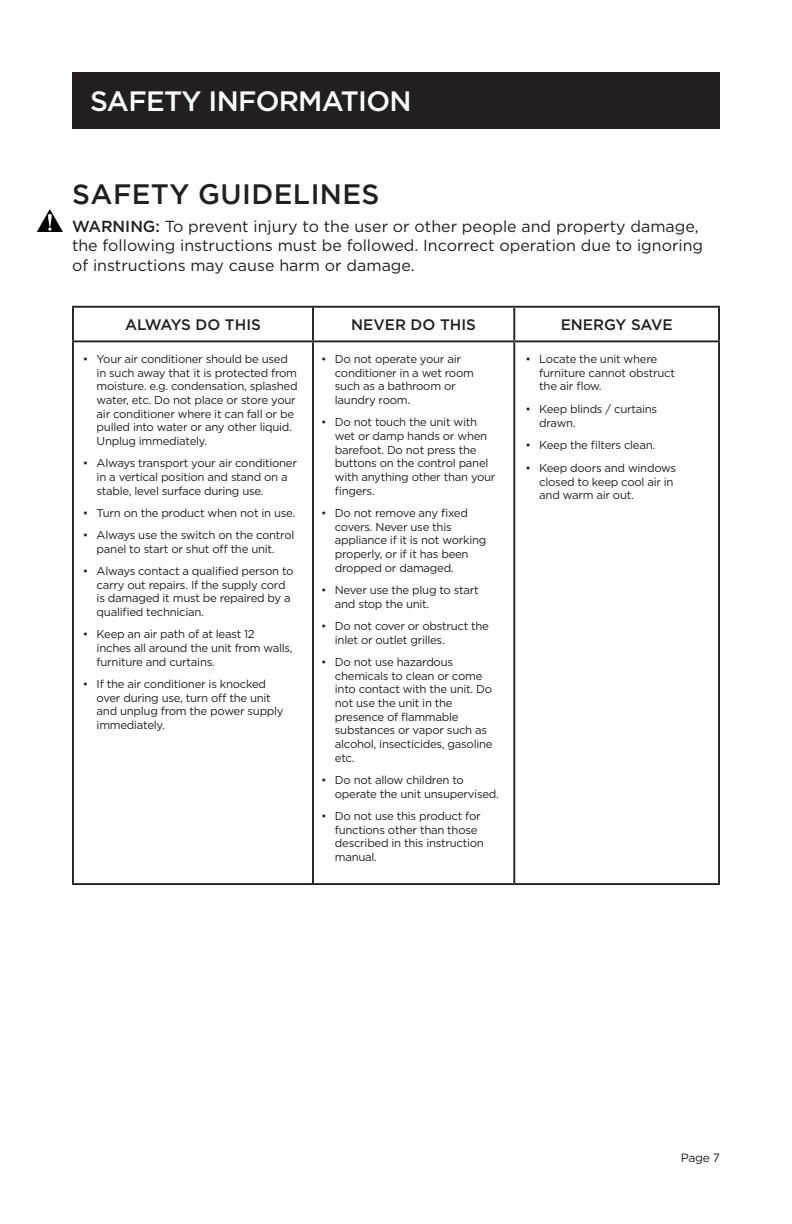
<style>
.page{position:relative;width:792px;height:1224px;background:#fff}
.page>*{position:absolute;margin:0;border:0;box-sizing:border-box;transform-origin:0 0}
.t1{font:500 28px "Gotham";letter-spacing:-.025em;color:#fff}
.t2{font:500 28px "Gotham";letter-spacing:.015em;color:#231f20}
.t3{font:16px/19.2px "Gotham";color:#231f20}
.t4{font:500 15.2px "Gotham";color:#231f20}
.t5{font:12px "Gotham";color:#231f20}
.t6{font:11.4px/13.6px "Gotham";letter-spacing:-.025em;color:#231f20}
.s1{font-weight:500}
</style>
<div class="page">
<div style="left:72px;top:72px;width:648px;height:57px;background:#231f20"></div>
<hr style="left:72px;top:306px;width:241px;height:2px;background:#231f20">
<hr style="left:72px;top:308px;width:2px;height:32px;background:#231f20">
<hr style="left:313px;top:306px;width:201px;height:2px;background:#231f20">
<hr style="left:312px;top:308px;width:2px;height:32px;background:#231f20">
<hr style="left:514px;top:306px;width:206px;height:2px;background:#231f20">
<hr style="left:513px;top:308px;width:2px;height:32px;background:#231f20">
<hr style="left:718px;top:308px;width:2px;height:32px;background:#231f20">
<hr style="left:72px;top:340px;width:241px;height:2px;background:#231f20">
<hr style="left:72px;top:342px;width:2px;height:541px;background:#231f20">
<hr style="left:313px;top:340px;width:201px;height:2px;background:#231f20">
<hr style="left:312px;top:342px;width:2px;height:541px;background:#231f20">
<hr style="left:514px;top:340px;width:206px;height:2px;background:#231f20">
<hr style="left:513px;top:342px;width:2px;height:541px;background:#231f20">
<hr style="left:718px;top:342px;width:2px;height:541px;background:#231f20">
<hr style="left:72px;top:883px;width:241px;height:2px;background:#231f20">
<hr style="left:313px;top:883px;width:201px;height:2px;background:#231f20">
<hr style="left:514px;top:883px;width:206px;height:2px;background:#231f20">
<svg style="left:37px;top:209px;width:26px;height:23px"></svg>
<h1 class="t1" style="left:90px;top:82px;width:323px">SAFETY INFORMATION</h1>
<h1 class="t2" style="left:72px;top:178px;width:309px">SAFETY GUIDELINES</h1>
<h2 class="t3" style="left:72px;top:217px;width:633px"><span class="s1">WARNING:</span> To prevent injury to the user or other people and property damage, the following instructions must be followed. Incorrect operation due to ignoring of instructions may cause harm or damage.</h2>
<h3 class="t4" style="left:125px;top:315px;width:137px">ALWAYS DO THIS</h3>
<h3 class="t4" style="left:351px;top:315px;width:126px">NEVER DO THIS</h3>
<h3 class="t4" style="left:561px;top:315px;width:113px">ENERGY SAVE</h3>
<p class="t6" style="left:97px;top:352px;width:202px;text-indent:-14px">• Your air conditioner should be used in such away that it is protected from moisture. e.g. condensation, splashed water, etc. Do not place or store your air conditioner where it can fall or be pulled into water or any other liquid.<br>Unplug immediately.</p>
<p class="t6" style="left:97px;top:456px;width:202px;text-indent:-14px">• Always transport your air conditioner in a vertical position and stand on a stable, level surface during use.</p>
<p class="t6" style="left:83px;top:506px;width:214px">• Turn on the product when not in use.</p>
<p class="t6" style="left:83px;top:528px;width:213px;text-align:center">• Always use the switch on the control panel to start or shut off the unit.</p>
<p class="t6" style="left:97px;top:564px;width:198px;text-indent:-14px">• Always contact a qualified person to carry out repairs. If the supply cord is damaged it must be repaired by a qualified technician.</p>
<p class="t6" style="left:97px;top:627px;width:198px;text-indent:-14px">• Keep an air path of at least 12<br>inches all around the unit from walls, furniture and curtains.</p>
<p class="t6" style="left:97px;top:677px;width:189px;text-indent:-14px">• If the air conditioner is knocked over during use, turn off the unit and unplug from the power supply immediately.</p>
<p class="t6" style="left:539px;top:352px;width:137px;text-indent:-14px">• Locate the unit where furniture cannot obstruct the air flow.</p>
<p class="t6" style="left:539px;top:402px;width:119px;text-indent:-14px">• Keep blinds / curtains drawn.</p>
<p class="t6" style="left:526px;top:438px;width:131px">• Keep the filters clean.</p>
<p class="t6" style="left:539px;top:461px;width:138px;text-indent:-14px">• Keep doors and windows closed to keep cool air in and warm air out.</p>
<p class="t6" style="left:335px;top:352px;width:141px;text-indent:-14px">• Do not operate your air conditioner in a wet room such as a bathroom or</p>
<p class="t6" style="left:321px;top:393px;width:91px">• laundry room.</p>
<p class="t6" style="left:335px;top:415px;width:162px;text-indent:-14px">• Do not touch the unit with wet or damp hands or when barefoot. Do not press the buttons on the control panel with anything other than your fingers.</p>
<p class="t6" style="left:335px;top:506px;width:153px;text-indent:-14px">• Do not remove any fixed covers. Never use this appliance if it is not working properly, or if it has been dropped or damaged.</p>
<p class="t6" style="left:335px;top:583px;width:145px;text-indent:-14px">• Never use the plug to start and stop the unit.</p>
<p class="t6" style="left:335px;top:619px;width:156px;text-indent:-14px">• Do not cover or obstruct the inlet or outlet grilles.</p>
<p class="t6" style="left:335px;top:655px;width:159px;text-indent:-14px">• Do not use hazardous chemicals to clean or come into contact with the unit. Do not use the unit in the</p>
<p class="t6" style="left:335px;top:710px;width:159px;text-indent:-14px">• presence of flammable substances or vapor such as alcohol, insecticides, gasoline etc.</p>
<p class="t6" style="left:335px;top:773px;width:166px;text-indent:-14px">• Do not allow children to operate the unit unsupervised.</p>
<p class="t6" style="left:335px;top:809px;width:151px;text-indent:-14px">• Do not use this product for functions other than those described in this instruction manual.</p>
<p class="t5" style="left:681px;top:1150px;width:41px">Page 7</p>
</div>
